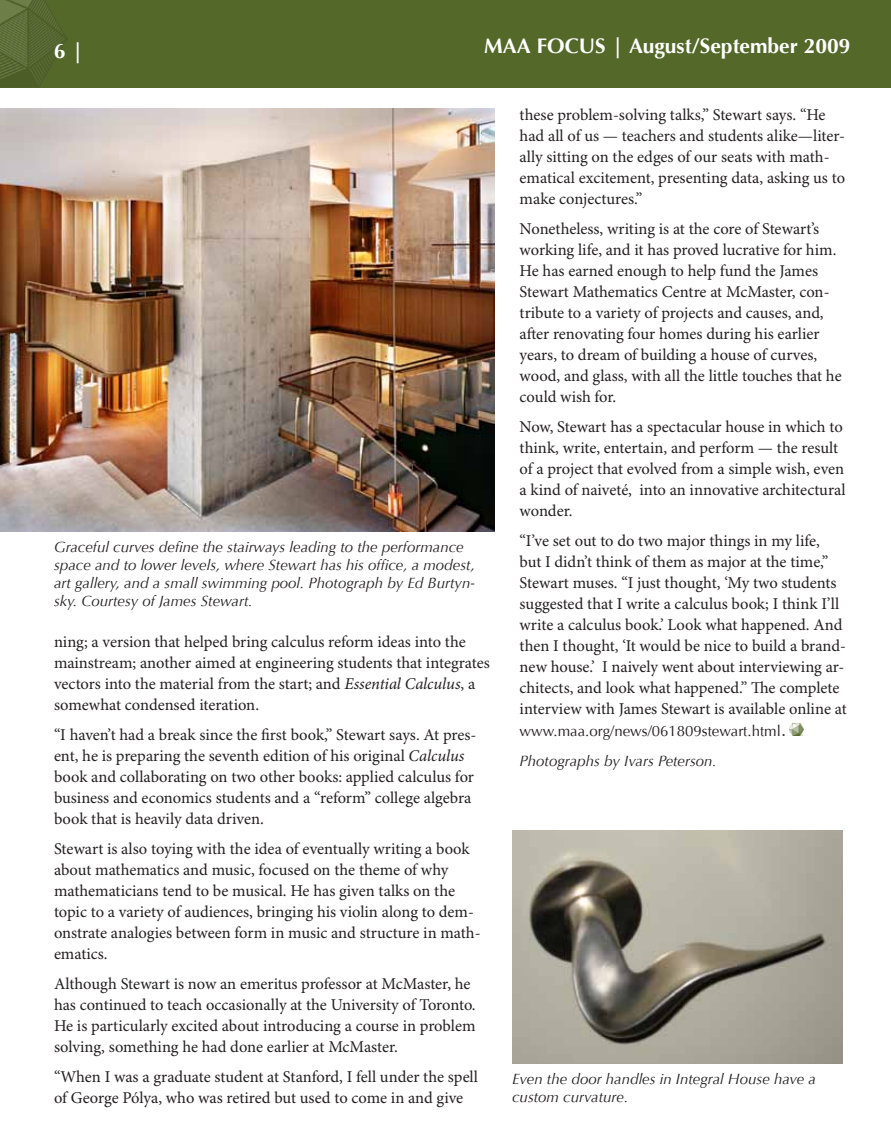
<style>
.page{position:relative;width:891px;height:1148px;background:#fff}
.page>*{position:absolute;margin:0;border:0;box-sizing:border-box;transform-origin:0 0}
.t1{font:700 21px "Optima";color:#fff}
.t2{font:16.5px/21px "Minion Pro";letter-spacing:-.005em;color:#231f20}
.t3{font:italic 15px/18px "Optima";color:#231f20}
.t4{font:15px/29.8px "Optima";color:#231f20}
.s1{font-style:italic}
.s2{font-family:"Times";font-size:18px}
</style>
<div class="page">
<div style="left:0;top:0;width:891px;height:88px;background:#54682a"></div>
<img style="left:0;top:0;width:68px;height:87px">
<svg style="left:790px;top:724px;width:13px;height:11px"></svg>
<img style="left:0;top:109px;width:494px;height:423px">
<img style="left:512px;top:830px;width:330px;height:233px">
<p class="t1" style="left:54px;top:39px;width:32px">6 |</p>
<p class="t1" style="left:484px;top:34px;width:368px">MAA FOCUS | August/September 2009</p>
<p class="t3" style="left:54px;top:537px;width:422px">Graceful curves define the stairways leading to the performance space and to lower levels, where Stewart has his office, a modest, art gallery, and a small swimming pool. Photograph by Ed Burtyn&shy;sky. Courtesy of James Stewart.</p>
<p class="t2" style="left:54px;top:631px;width:437px">ning; a version that helped bring calculus reform ideas into the mainstream; another aimed at engineering students that integrates vectors into the material from the start; and <span class="s1">Essential Calculus</span>, a somewhat condensed iteration.</p>
<p class="t2" style="left:54px;top:724px;width:424px">“I haven’t had a break since the first book,” Stewart says. At pres&shy;ent, he is preparing the seventh edition of his original <span class="s1">Calculus </span>book and collaborating on two other books: applied calculus for business and economics students and a “reform” college algebra book that is heavily data driven.</p>
<p class="t2" style="left:54px;top:838px;width:428px">Stewart is also toying with the idea of eventually writing a book about mathematics and music, focused on the theme of why mathematicians tend to be musical. He has given talks on the topic to a variety of audiences, bringing his violin along to dem&shy;onstrate analogies between form in music and structure in math&shy;ematics.</p>
<p class="t2" style="left:54px;top:973px;width:423px">Although Stewart is now an emeritus professor at McMaster, he has continued to teach occasionally at the University of Toronto.<br>He is particularly excited about introducing a course in problem solving, something he had done earlier at McMaster.</p>
<p class="t2" style="left:54px;top:1066px;width:426px">“When I was a graduate student at Stanford, I fell under the spell of George Pólya, who was retired but used to come in and give</p>
<p class="t2" style="left:520px;top:105px;width:327px">these problem-solving talks,” Stewart says. “He had all of us — teachers and students alike—liter&shy;ally sitting on the edges of our seats with math&shy;ematical excitement, presenting data, asking us to make conjectures.”</p>
<p class="t2" style="left:520px;top:219px;width:324px">Nonetheless, writing is at the core of Stewart’s working life, and it has proved lucrative for him.<br>He has earned enough to help fund the James Stewart Mathematics Centre at McMaster, con&shy;tribute to a variety of projects and causes, and, after renovating four homes during his earlier years, to dream of building a house of curves, wood, and glass, with all the little touches that he could wish for.</p>
<p class="t2" style="left:520px;top:417px;width:328px">Now, Stewart has a spectacular house in which to think, write, entertain, and perform — the result of a project that evolved from a simple wish, even a kind of naiveté, into an innovative architectural wonder.</p>
<p class="t2" style="left:520px;top:531px;width:329px">“I’ve set out to do two major things in my life,<br>but I didn’t think of them as major at the time,” Stewart muses. “I just thought, ‘My two students suggested that I write a calculus book; I think I’ll write a calculus book.’ Look what happened. And then I thought, ‘It would be nice to build a brand&shy;new house.’ I naively went about interviewing ar&shy;chitects, and look what happened.” The complete interview with James Stewart is available online at</p>
<p class="t4" style="left:520px;top:716px;width:267px">www.maa.org/news/061809stewart.html<span class="s2">.<br></span><span class="s1">Photographs by Ivars Peterson.</span></p>
<p class="t3" style="left:512px;top:1070px;width:305px">Even the door handles in Integral House have a custom curvature.</p>
</div>
